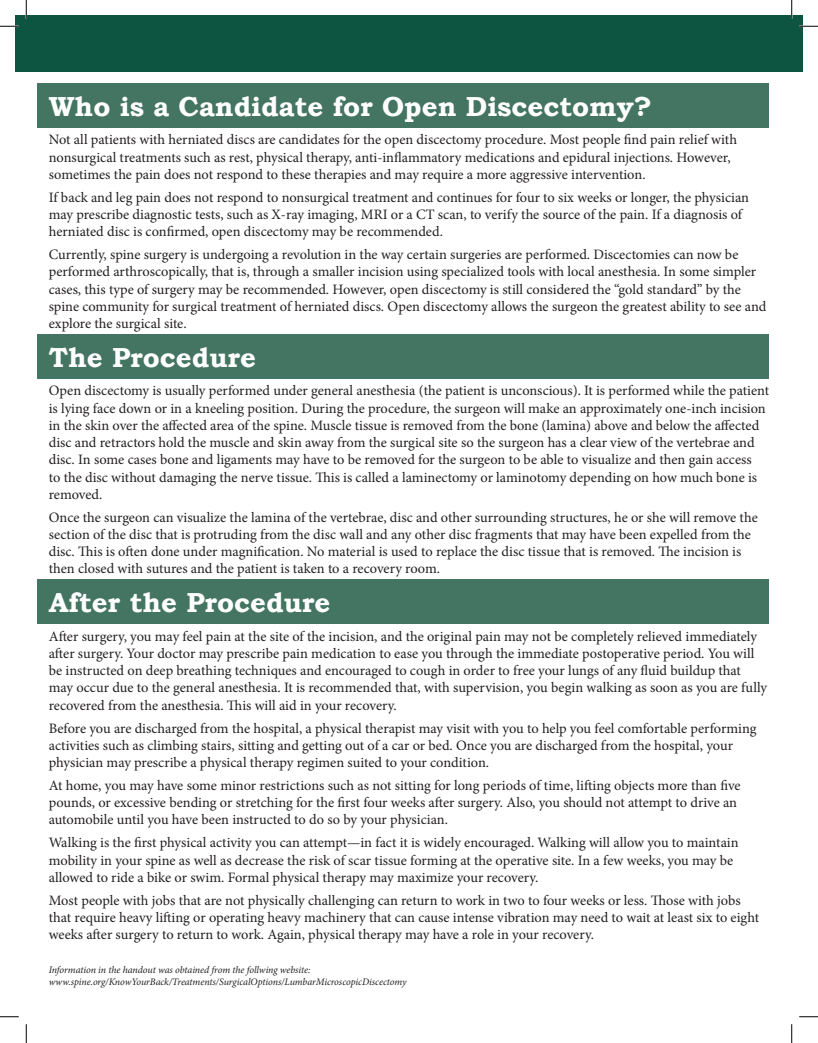
<style>
.page{position:relative;width:818px;height:1043px;background:#fff}
.page>*{position:absolute;margin:0;border:0;box-sizing:border-box;transform-origin:0 0}
.Header_1{font:700 27.5px "Bookman Old Style";color:#fff}
.Paragraph{font:14.38px/17.2px "Minion Pro";color:#231f20}
.Image_Caption{font:italic 10px/12px "Minion Pro";letter-spacing:-.01em;color:#231f20}
</style>
<div class="page">
<div style="left:15px;top:15px;width:787px;height:56px;background:#0d5540"></div>
<div style="left:38px;top:83px;width:731px;height:44px;background:#447563"></div>
<div style="left:38px;top:334px;width:731px;height:44px;background:#447563"></div>
<div style="left:38px;top:579px;width:731px;height:45px;background:#447563"></div>
<svg style="left:0;top:25px;width:19px;height:2px"></svg>
<svg style="left:799px;top:25px;width:19px;height:2px"></svg>
<svg style="left:0;top:1016px;width:19px;height:1px"></svg>
<svg style="left:799px;top:1016px;width:19px;height:1px"></svg>
<svg style="left:25px;top:0;width:2px;height:19px"></svg>
<svg style="left:25px;top:1024px;width:2px;height:18px"></svg>
<svg style="left:790px;top:0;width:2px;height:19px"></svg>
<svg style="left:791px;top:1024px;width:1px;height:18px"></svg>
<p class="Header_1" style="left:49px;top:86px;width:604px">Who is a Candidate for Open Discectomy?</p>
<p class="Paragraph" style="left:49px;top:131px;width:689px">Not all patients with herniated discs are candidates for the open discectomy procedure. Most people find pain relief with nonsurgical treatments such as rest, physical therapy, anti-inflammatory medications and epidural injections. However, sometimes the pain does not respond to these therapies and may require a more aggressive intervention.</p>
<p class="Paragraph" style="left:49px;top:188px;width:701px">If back and leg pain does not respond to nonsurgical treatment and continues for four to six weeks or longer, the physician may prescribe diagnostic tests, such as X-ray imaging, MRI or a CT scan, to verify the source of the pain. If a diagnosis of herniated disc is confirmed, open discectomy may be recommended.</p>
<p class="Paragraph" style="left:49px;top:246px;width:719px">Currently, spine surgery is undergoing a revolution in the way certain surgeries are performed. Discectomies can now be performed arthroscopically, that is, through a smaller incision using specialized tools with local anesthesia. In some simpler cases, this type of surgery may be recommended. However, open discectomy is still considered the “gold standard” by the spine community for surgical treatment of herniated discs. Open discectomy allows the surgeon the greatest ability to see and explore the surgical site.</p>
<p class="Header_1" style="left:49px;top:337px;width:209px">The Procedure</p>
<p class="Paragraph" style="left:49px;top:382px;width:722px">Open discectomy is usually performed under general anesthesia (the patient is unconscious). It is performed while the patient is lying face down or in a kneeling position. During the procedure, the surgeon will make an approximately one-inch incision in the skin over the affected area of the spine. Muscle tissue is removed from the bone (lamina) above and below the affected disc and retractors hold the muscle and skin away from the surgical site so the surgeon has a clear view of the vertebrae and disc. In some cases bone and ligaments may have to be removed for the surgeon to be able to visualize and then gain access<br>to the disc without damaging the nerve tissue. This is called a laminectomy or laminotomy depending on how much bone is removed.</p>
<p class="Paragraph" style="left:49px;top:508px;width:710px">Once the surgeon can visualize the lamina of the vertebrae, disc and other surrounding structures, he or she will remove the section of the disc that is protruding from the disc wall and any other disc fragments that may have been expelled from the disc. This is often done under magnification. No material is used to replace the disc tissue that is removed. The incision is then closed with sutures and the patient is taken to a recovery room.</p>
<p class="Header_1" style="left:49px;top:583px;width:283px">After the Procedure</p>
<p class="Paragraph" style="left:49px;top:627px;width:719px">After surgery, you may feel pain at the site of the incision, and the original pain may not be completely relieved immediately after surgery. Your doctor may prescribe pain medication to ease you through the immediate postoperative period. You will be instructed on deep breathing techniques and encouraged to cough in order to free your lungs of any fluid buildup that may occur due to the general anesthesia. It is recommended that, with supervision, you begin walking as soon as you are fully recovered from the anesthesia. This will aid in your recovery.</p>
<p class="Paragraph" style="left:49px;top:719px;width:709px">Before you are discharged from the hospital, a physical therapist may visit with you to help you feel comfortable performing activities such as climbing stairs, sitting and getting out of a car or bed. Once you are discharged from the hospital, your physician may prescribe a physical therapy regimen suited to your condition.</p>
<p class="Paragraph" style="left:49px;top:776px;width:693px">At home, you may have some minor restrictions such as not sitting for long periods of time, lifting objects more than five pounds, or excessive bending or stretching for the first four weeks after surgery. Also, you should not attempt to drive an automobile until you have been instructed to do so by your physician.</p>
<p class="Paragraph" style="left:49px;top:834px;width:691px">Walking is the first physical activity you can attempt—in fact it is widely encouraged. Walking will allow you to maintain mobility in your spine as well as decrease the risk of scar tissue forming at the operative site. In a few weeks, you may be allowed to ride a bike or swim. Formal physical therapy may maximize your recovery.</p>
<p class="Paragraph" style="left:49px;top:891px;width:712px">Most people with jobs that are not physically challenging can return to work in two to four weeks or less. Those with jobs that require heavy lifting or operating heavy machinery that can cause intense vibration may need to wait at least six to eight weeks after surgery to return to work. Again, physical therapy may have a role in your recovery.</p>
<p class="Image_Caption" style="left:49px;top:963px;width:359px">Information in the handout was obtained from the follwing website: www.spine.org/KnowYourBack/Treatments/SurgicalOptions/LumbarMicroscopicDiscectomy</p>
</div>
